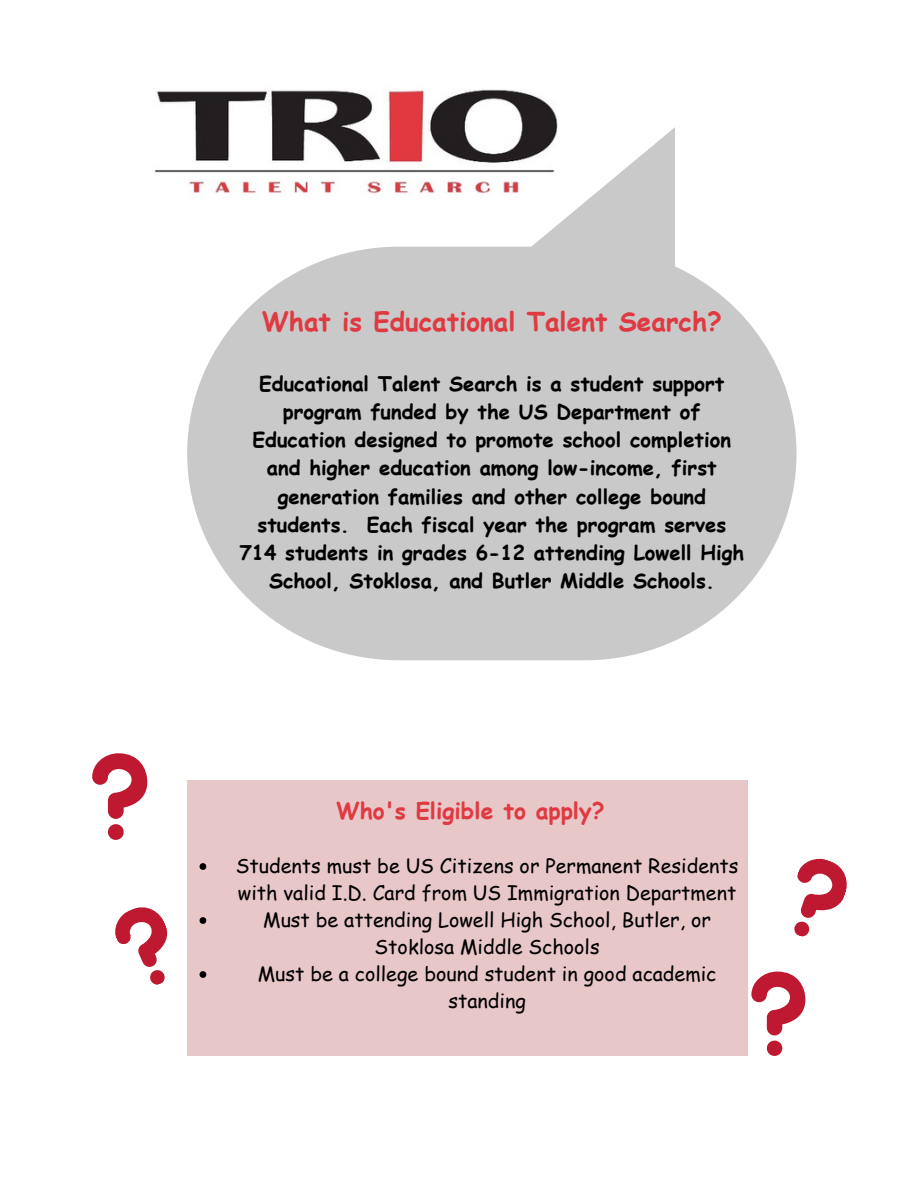
<style>
.page{position:relative;width:918px;height:1188px;background:#fff}
.page>*{position:absolute;margin:0;border:0;box-sizing:border-box;transform-origin:0 0}
.t1{font:700 26.1px "Comic Sans MS";color:#df3a41}
.t2{font:700 22.8px "Comic Sans MS";color:#df3a41}
.t3{font:700 20.25px/28.2px "Comic Sans MS";color:#000;text-align:center}
.t4{font:19.8px/27px "Comic Sans MS";color:#000;text-align:center}
</style>
<div class="page">
<img style="left:155px;top:89px;width:402px;height:105px">
<svg style="left:187px;top:247px;width:610px;height:413px;background:#d0d0d0"></svg>
<svg style="left:92px;top:753px;width:55px;height:87px"></svg>
<svg style="left:115px;top:907px;width:53px;height:78px"></svg>
<svg style="left:794px;top:858px;width:53px;height:79px"></svg>
<svg style="left:751px;top:972px;width:54px;height:63px"></svg>
<svg style="left:767px;top:1041px;width:15px;height:15px"></svg>
<div style="left:187px;top:781px;width:561px;height:275px;background:#e8c7c9"></div>
<svg style="left:200px;top:863px;width:6px;height:7px"></svg>
<svg style="left:200px;top:917px;width:6px;height:7px"></svg>
<svg style="left:200px;top:971px;width:6px;height:7px"></svg>
<p class="t1" style="left:262px;top:302px;width:462px">What is Educational Talent Search?</p>
<p class="t3" style="left:239px;top:368px;width:506px">Educational Talent Search is a student support program funded by the US Department of Education designed to promote school completion and higher education among low-income, first generation families and other college bound students. Each fiscal year the program serves 714 students in grades 6-12 attending Lowell High School, Stoklosa, and Butler Middle Schools.</p>
<p class="t2" style="left:336px;top:794px;width:270px">Who's Eligible to apply?</p>
<p class="t4" style="left:236px;top:852px;width:504px;text-align:left">Students must be US Citizens or Permanent Residents with valid I.D. Card from US Immigration Department</p>
<p class="t4" style="left:263px;top:906px;width:449px">Must be attending Lowell High School, Butler, or<br>Stoklosa Middle Schools</p>
<p class="t4" style="left:258px;top:960px;width:460px">Must be a college bound student in good academic standing</p>
</div>
